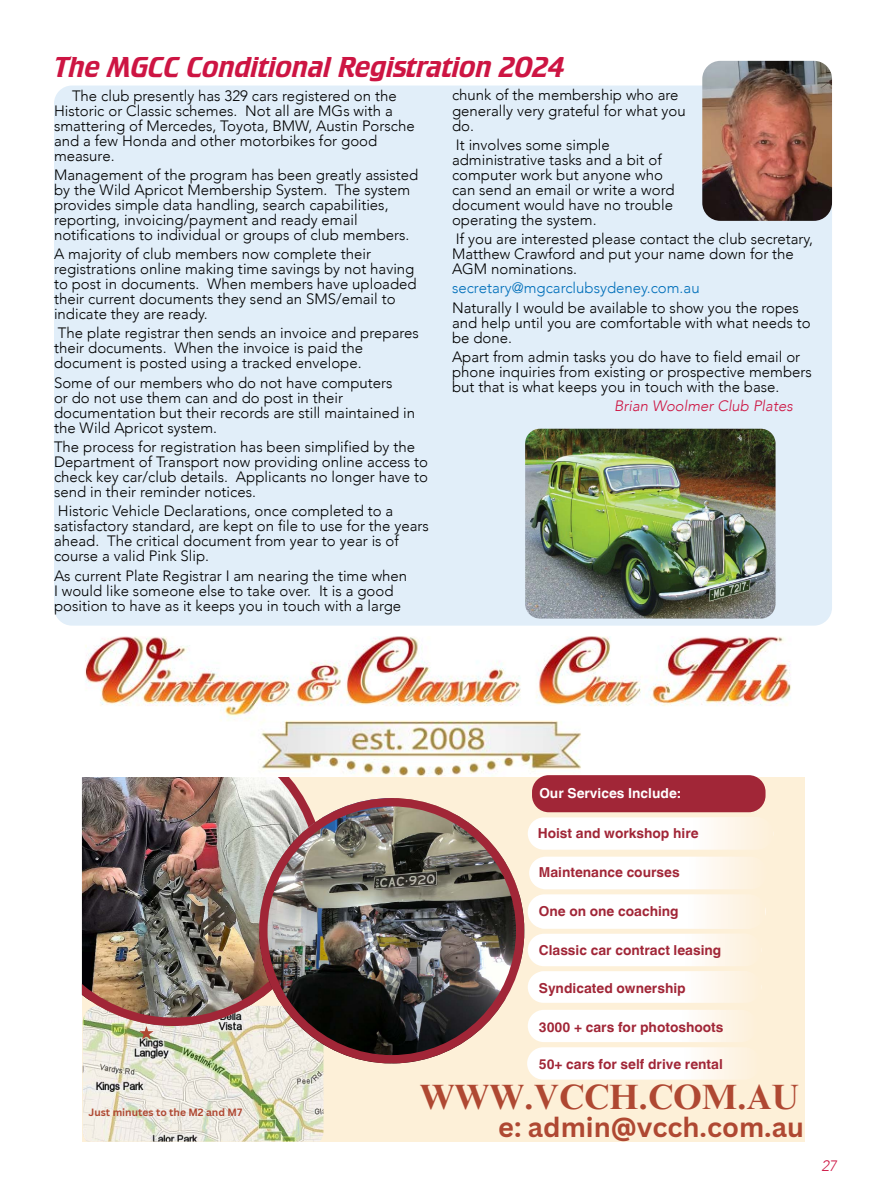
<style>
.page{position:relative;width:893px;height:1200px;background:#fff}
.page>*{position:absolute;margin:0;border:0;box-sizing:border-box;transform-origin:0 0}
.t1{font:700 35.1px "Times NRMT Pro";color:#af4832}
.t2{font:italic 30px "Crillee EF";letter-spacing:.005em;color:#cd1543}
.t3{font:700 27px "Canva Sans";color:#af4832}
.t4{font:300 15px/15px "Avenir";color:#000}
.t5{font:300 15px "Avenir";color:#006fba}
.t6{font:italic 300 15px "Avenir";color:#cd1543}
.t7{font:700 13.65px "Helvetica World";color:#a12637}
.t8{font:700 13.65px "Helvetica World";color:#fff}
.t9{font:700 10.35px "Canva Sans";color:#af4832}
</style>
<div class="page">
<div style="left:54px;top:85px;width:778px;height:540px;background:#e1eef9;border-radius:18px"></div>
<img style="left:702px;top:61px;width:130px;height:160px">
<img style="left:525px;top:428px;width:250px;height:190px">
<div style="left:82px;top:636px;width:722px;height:505px;background:#fdf0d8"></div>
<img style="left:83px;top:1025px;width:240px;height:116px">
<img style="left:82px;top:776px;width:243px;height:249px">
<img style="left:82px;top:636px;width:722px;height:140px">
<svg style="left:139px;top:1025px;width:15px;height:14px"></svg>
<img style="left:259px;top:797px;width:265px;height:265px">
<svg style="left:529px;top:856px;width:215px;height:32px;background:#fefcf9"></svg>
<svg style="left:528px;top:894px;width:215px;height:34px;background:#fefcfa"></svg>
<div style="left:528px;top:933px;width:233px;height:32px;background:linear-gradient(to right,#fff,#fdf6ea);border-radius:16px"></div>
<svg style="left:528px;top:971px;width:213px;height:31px;background:#fefcfa"></svg>
<svg style="left:528px;top:1010px;width:207px;height:31px;background:#fefdfa"></svg>
<svg style="left:527px;top:1046px;width:234px;height:33px;fill:#fff"></svg>
<svg style="left:528px;top:775px;width:245px;height:74px"></svg>
<h2 class="t2" style="left:54px;top:50px;width:512px">The MGCC Conditional Registration 2024</h2>
<p class="t4" style="left:54px;top:88px;width:362px;text-indent:18px">The club presently has 329 cars registered on the Historic or Classic schemes. Not all are MGs with a smattering of Mercedes, Toyota, BMW, Austin Porsche and a few Honda and other motorbikes for good measure.</p>
<p class="t4" style="left:54px;top:167px;width:366px">Management of the program has been greatly assisted by the Wild Apricot Membership System. The system provides simple data handling, search capabilities, reporting, invoicing/payment and ready email notifications to individual or groups of club members.</p>
<p class="t4" style="left:54px;top:246px;width:364px">A majority of club members now complete their registrations online making time savings by not having to post in documents. When members have uploaded their current documents they send an SMS/email to indicate they are ready.</p>
<p class="t4" style="left:54px;top:326px;width:366px">The plate registrar then sends an invoice and prepares their documents. When the invoice is paid the document is posted using a tracked envelope.</p>
<p class="t4" style="left:54px;top:375px;width:363px">Some of our members who do not have computers<br>or do not use them can and do post in their documentation but their records are still maintained in the Wild Apricot system.</p>
<p class="t4" style="left:54px;top:439px;width:376px">The process for registration has been simplified by the Department of Transport now providing online access to check key car/club details. Applicants no longer have to send in their reminder notices.</p>
<p class="t4" style="left:54px;top:503px;width:376px">Historic Vehicle Declarations, once completed to a satisfactory standard, are kept on file to use for the years ahead. The critical document from year to year is of course a valid Pink Slip.</p>
<p class="t4" style="left:54px;top:568px;width:355px">As current Plate Registrar I am nearing the time when<br>I would like someone else to take over. It is a good position to have as it keeps you in touch with a large</p>
<p class="t4" style="left:452px;top:88px;width:235px">chunk of the membership who are generally very grateful for what you do.</p>
<p class="t4" style="left:452px;top:137px;width:224px">It involves some simple administrative tasks and a bit of computer work but anyone who can send an email or write a word document would have no trouble operating the system.</p>
<p class="t4" style="left:452px;top:231px;width:363px">If you are interested please contact the club secretary,<br>Matthew Crawford and put your name down for the<br>AGM nominations.</p>
<p class="t5" style="left:452px;top:279px;width:249px">secretary@mgcarclubsydeney.com.au</p>
<p class="t4" style="left:452px;top:300px;width:360px">Naturally I would be available to show you the ropes and help until you are comfortable with what needs to be done.</p>
<p class="t4" style="left:452px;top:349px;width:361px">Apart from admin tasks you do have to field email or phone inquiries from existing or prospective members but that is what keeps you in touch with the base.</p>
<p class="t6" style="left:614px;top:397px;width:180px">Brian Woolmer Club Plates</p>
<p class="t9" style="left:89px;top:1105px;width:155px">Just minutes to the M2 and M7</p>
<p class="t8" style="left:539px;top:785px;width:143px">Our Services Include:</p>
<p class="t7" style="left:538px;top:824px;width:162px">Hoist and workshop hire</p>
<p class="t7" style="left:539px;top:864px;width:142px">Maintenance courses</p>
<p class="t7" style="left:539px;top:903px;width:141px">One on one coaching</p>
<p class="t7" style="left:539px;top:942px;width:184px">Classic car contract leasing</p>
<p class="t7" style="left:539px;top:979px;width:148px">Syndicated ownership</p>
<p class="t7" style="left:539px;top:1018px;width:186px">3000 + cars for photoshoots</p>
<p class="t7" style="left:539px;top:1055px;width:186px">50+ cars for self drive rental</p>
<h1 class="t1" style="left:420px;top:1075px;width:381px">WWW.VCCH.COM.AU</h1>
<h3 class="t3" style="left:498px;top:1110px;width:307px">e: admin@vcch.com.au</h3>
<p class="t6" style="left:821px;top:1156px;width:17px">27</p>
</div>
